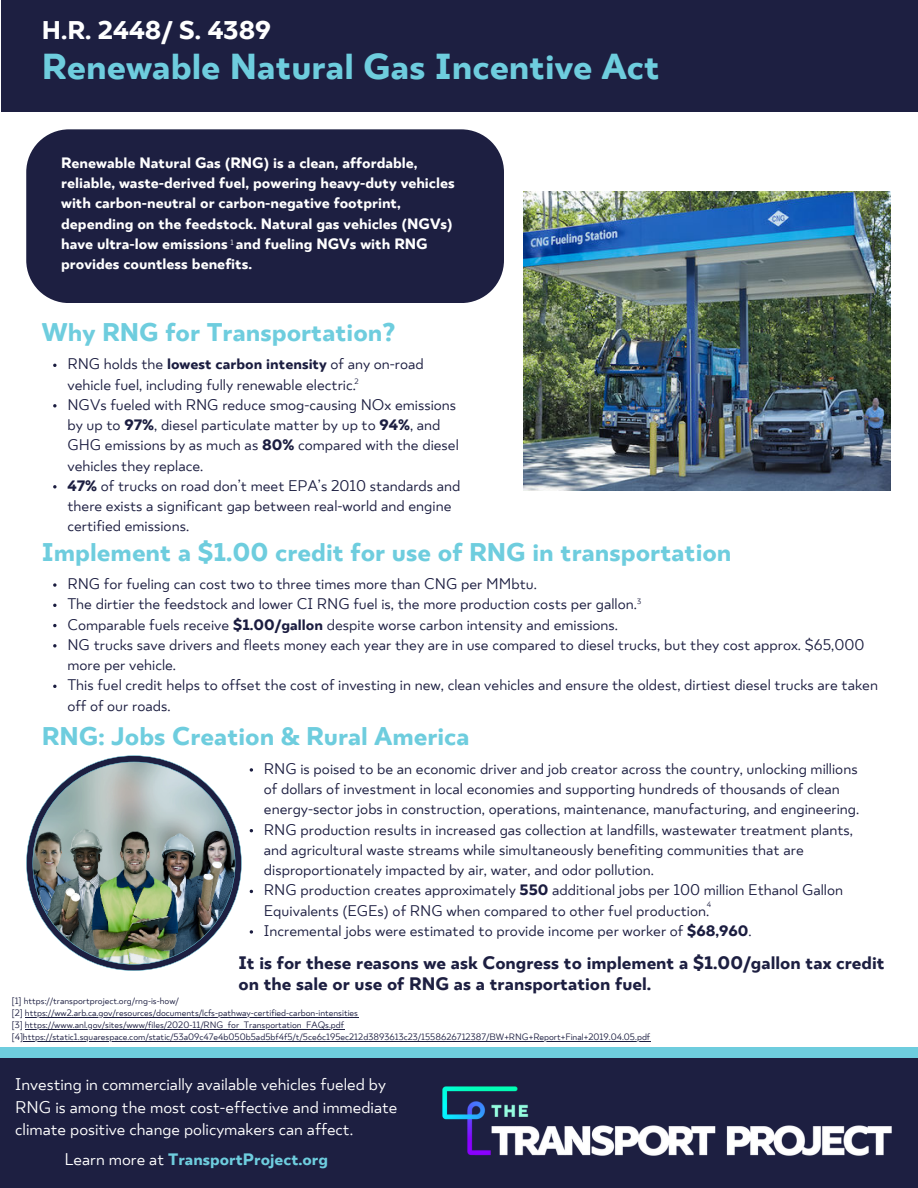
<style>
.page{position:relative;width:918px;height:1188px;background:#fff}
.page>*{position:absolute;margin:0;border:0;box-sizing:border-box;transform-origin:0 0}
.t1{font:700 36px "TT Smalls";color:#6ecdde}
.t2{font:700 25.5px "TT Smalls";color:#6ecdde}
.t3{font:700 25.5px "TT Smalls";color:#fff}
.t4{font:700 18px/21.3px "TT Smalls";color:#1d1f41}
.t5{font:16.5px/22.5px "TT Smalls";color:#fff}
.t6{font:700 16.5px "TT Smalls";color:#6ecdde}
.t7{font:15px/20.2px "TT Smalls";color:#1b1d40}
.t8{font:700 15px/20.2px "TT Smalls";color:#fff}
.t9{font:9px/12px "TT Smalls";color:#1b1d40}
.t10{font:7.5px "TT Smalls";color:#1b1d40}
.t11{font:7.5px "TT Smalls";color:#fff}
.s1{font-weight:700}
.s2{font-weight:400;color:#fff}
</style>
<div class="page">
<div style="left:0;top:1048px;width:918px;height:140px;background:#6ecdde"></div>
<div style="left:0;top:1058px;width:918px;height:130px;background:#1d1f41"></div>
<img style="left:442px;top:1086px;width:450px;height:70px">
<div style="left:26px;top:129px;width:478px;height:174px;background:#1d1f41"></div>
<img style="left:26px;top:755px;width:216px;height:216px">
<div style="left:1px;top:0;width:917px;height:112px;background:#1d1f41"></div>
<img style="left:523px;top:191px;width:367px;height:300px">
<svg style="left:53px;top:364px;width:4px;height:3px"></svg>
<svg style="left:53px;top:404px;width:4px;height:4px"></svg>
<svg style="left:53px;top:485px;width:4px;height:4px"></svg>
<svg style="left:53px;top:583px;width:4px;height:4px"></svg>
<svg style="left:53px;top:604px;width:4px;height:3px"></svg>
<svg style="left:53px;top:624px;width:4px;height:3px"></svg>
<svg style="left:53px;top:644px;width:4px;height:4px"></svg>
<svg style="left:53px;top:685px;width:4px;height:3px"></svg>
<svg style="left:250px;top:768px;width:3px;height:4px"></svg>
<svg style="left:250px;top:930px;width:3px;height:4px"></svg>
<hr style="left:25px;top:1017px;width:333px;height:1px;background:#1b1d40">
<hr style="left:25px;top:1029px;width:319px;height:1px;background:#1b1d40">
<hr style="left:23px;top:1041px;width:627px;height:1px;background:#1b1d40">
<h2 class="t3" style="left:42px;top:15px;width:231px">H.R. 2448/ S. 4389</h2>
<h1 class="t1" style="left:42px;top:44px;width:619px">Renewable Natural Gas Incentive Act</h1>
<p class="t8" style="left:61px;top:153px;width:395px">Renewable Natural Gas (RNG) is a clean, affordable, reliable, waste-derived fuel, powering heavy-duty vehicles with carbon-neutral or carbon-negative footprint, depending on the feedstock. Natural gas vehicles (NGVs) have ultra-low emissions and fueling NGVs with RNG provides countless benefits.</p>
<p class="t11" style="left:230px;top:238px;width:5px">1</p>
<h2 class="t2" style="left:42px;top:317px;width:355px">Why RNG for Transportation?</h2>
<p class="t7" style="left:67px;top:354px;width:395px">RNG holds the <span class="s1">lowest carbon intensity</span> of any on-road vehicle fuel, including fully renewable electric.<br>NGVs fueled with RNG reduce smog-causing NOx emissions by up to <span class="s1">97%</span>, diesel particulate matter by up to <span class="s1">94%</span>, and GHG emissions by as much as <span class="s1">80%</span> compared with the diesel vehicles they replace.<br><span class="s1">47%</span> of trucks on road don’t meet EPA’s 2010 standards and there exists a significant gap between real-world and engine certified emissions.</p>
<p class="t10" style="left:354px;top:377px;width:6px">2</p>
<h2 class="t2" style="left:42px;top:537px;width:691px">Implement a $1.00 credit for use of RNG in transportation</h2>
<p class="t7" style="left:67px;top:574px;width:812px">RNG for fueling can cost two to three times more than CNG per MMbtu.<br>The dirtier the feedstock and lower CI RNG fuel is, the more production costs per gallon.<br>Comparable fuels receive <span class="s1">$1.00/gallon</span> despite worse carbon intensity and emissions.<br>NG trucks save drivers and fleets money each year they are in use compared to diesel trucks, but they cost approx. $65,000 more per vehicle.<br>This fuel credit helps to offset the cost of investing in new, clean vehicles and ensure the oldest, dirtiest diesel trucks are taken off of our roads.</p>
<p class="t10" style="left:637px;top:597px;width:6px">3</p>
<h2 class="t2" style="left:42px;top:721px;width:429px">RNG: Jobs Creation &amp; Rural America</h2>
<p class="t7" style="left:264px;top:759px;width:597px">RNG is poised to be an economic driver and job creator across the country, unlocking millions of dollars of investment in local economies and supporting hundreds of thousands of clean energy-sector jobs in construction, operations, maintenance, manufacturing, and engineering.<br>RNG production results in increased gas collection at landfills, wastewater treatment plants, and agricultural waste streams while simultaneously benefiting communities that are disproportionately impacted by air, water, and odor pollution.<br>RNG production creates approximately <span class="s1">550</span> additional jobs per 100 million Ethanol Gallon Equivalents (EGEs) of RNG when compared to other fuel production.<br>Incremental jobs were estimated to provide income per worker of <span class="s1">$68,960</span>.</p>
<p class="t10" style="left:707px;top:900px;width:6px">4</p>
<p class="t4" style="left:238px;top:952px;width:648px">It is for these reasons we ask Congress to implement a $1.00/gallon tax credit on the sale or use of RNG as a transportation fuel.</p>
<p class="t9" style="left:12px;top:995px;width:640px">[1] https://transportproject.org/rng-is-how/<br>[2] https://ww2.arb.ca.gov/resources/documents/lcfs-pathway-certified-carbon-intensities<br>[3] https://www.anl.gov/sites/www/files/2020-11/RNG_for_Transportation_FAQs.pdf [4]https://static1.squarespace.com/static/53a09c47e4b050b5ad5bf4f5/t/5ce6c195ec212d3893613c23/1558626712387/BW+RNG+Report+Final+2019.04.05.pdf</p>
<p class="t5" style="left:15px;top:1073px;width:384px">Investing in commercially available vehicles fueled by<br>RNG is among the most cost-effective and immediate climate positive change policymakers can affect.</p>
<p class="t6" style="left:64px;top:1149px;width:265px"><span class="s2">Learn more at</span> TransportProject.org</p>
</div>
